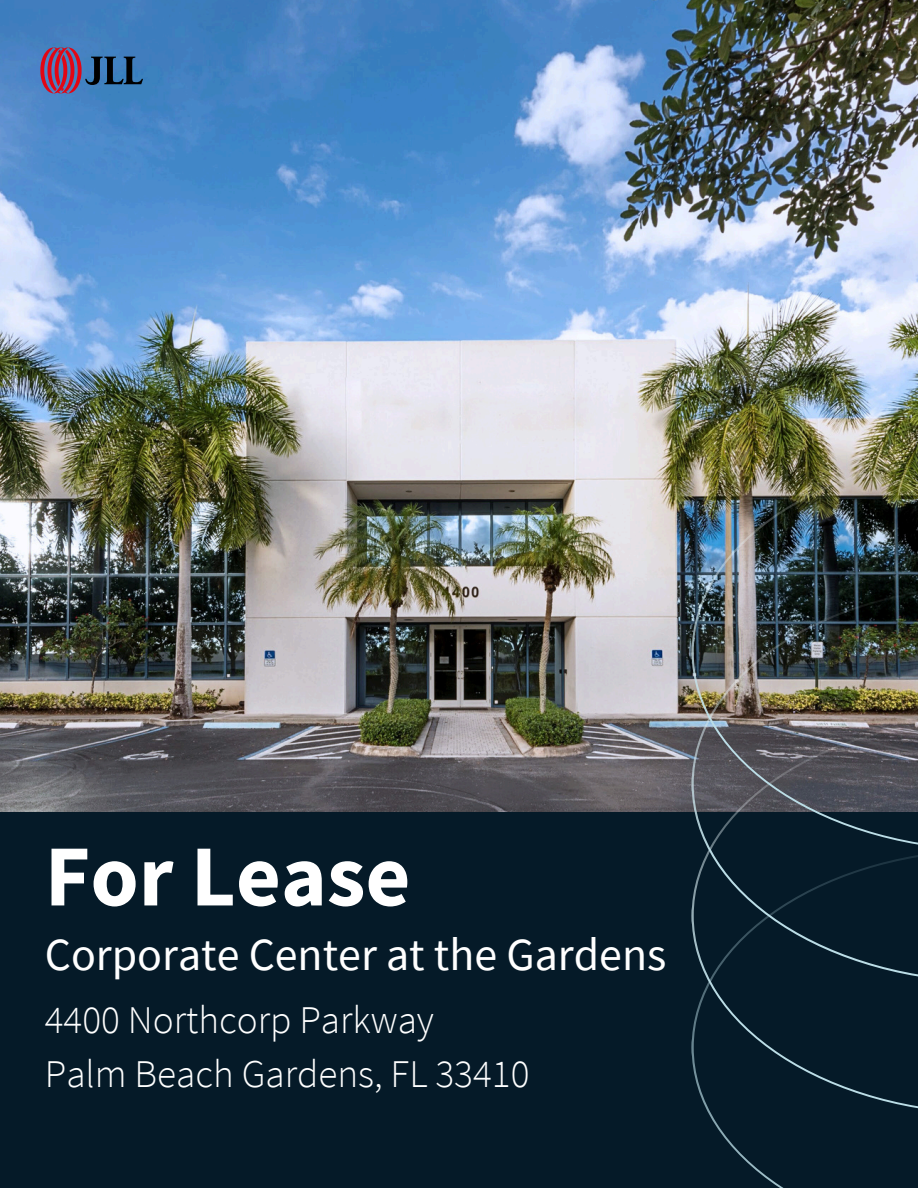
<style>
.page{position:relative;width:918px;height:1188px;background:#fff}
.page>*{position:absolute;margin:0;border:0;box-sizing:border-box;transform-origin:0 0}
.t1{font:700 87px "Source Sans Pro";color:#fff}
.t2{font:45.9px "Source Sans Pro";color:#fff}
.t3{font:300 39.3px "Source Sans Pro";color:#fff}
</style>
<div class="page">
<div style="left:0;top:793px;width:918px;height:395px;background:#051a28"></div>
<img style="left:0;top:0;width:918px;height:812px">
<svg style="left:40px;top:47px;width:103px;height:46px;background:#595785"></svg>
<svg style="left:692px;top:983px;width:226px;height:132px"></svg>
<svg style="left:692px;top:851px;width:226px;height:132px"></svg>
<img style="left:692px;top:453px;width:226px;height:398px">
<p class="t1" style="left:45px;top:820px;width:367px">For Lease</p>
<p class="t2" style="left:45px;top:925px;width:623px">Corporate Center at the Gardens</p>
<p class="t3" style="left:45px;top:994px;width:391px">4400 Northcorp Parkway</p>
<p class="t3" style="left:45px;top:1048px;width:486px">Palm Beach Gardens, FL 33410</p>
</div>
